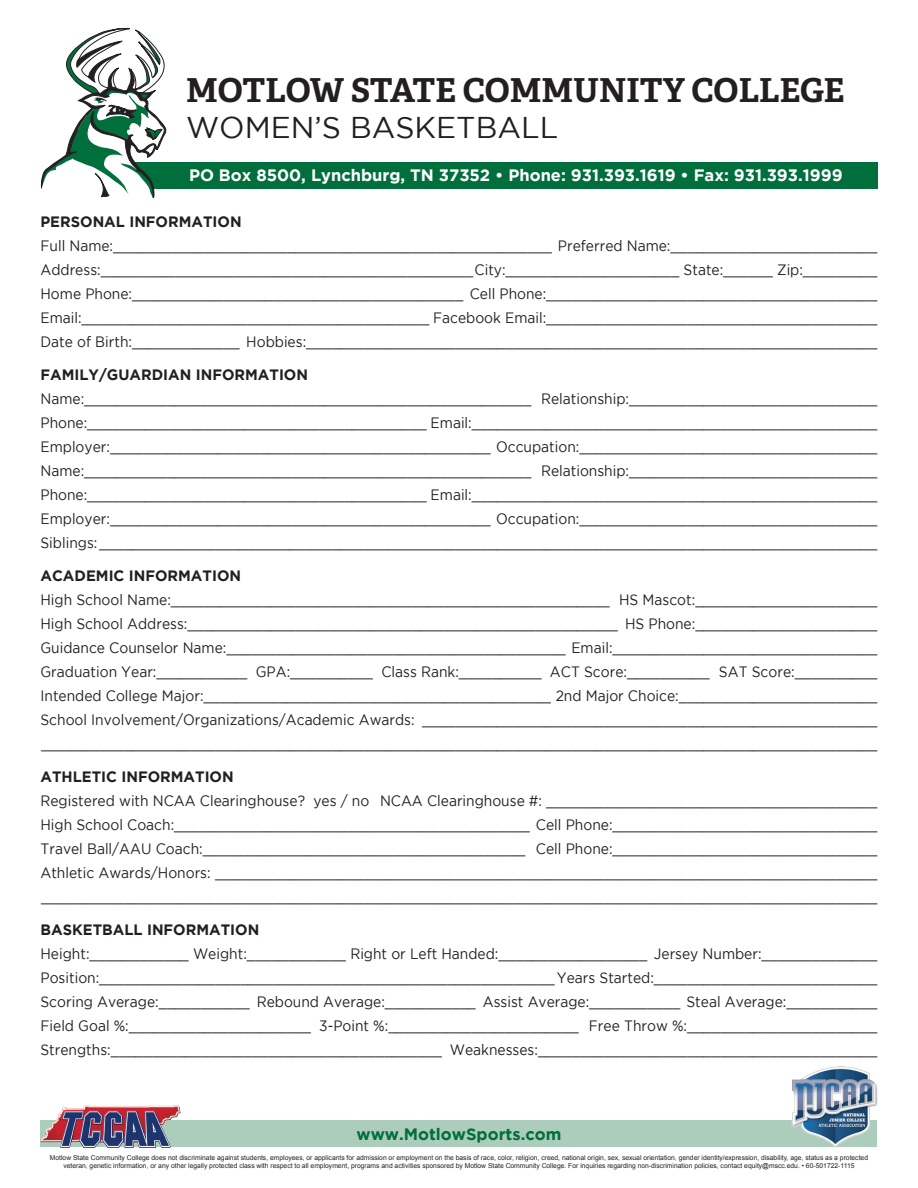
<style>
.page{position:relative;width:918px;height:1188px;background:#fff}
.page>*{position:absolute;margin:0;border:0;box-sizing:border-box;transform-origin:0 0}
.t1{font:700 33px "Adelle Basic";color:#231f20}
.t2{font:30px "Gotham";color:#231f20}
.t3{font:700 16.5px "Gotham";color:#fff}
.t4{font:700 16.5px "Gotham";color:#006f3c}
.t5{font:15px "Gotham";color:#231f20;scale:.92 1}
.t6{font:700 15px "Gotham";color:#231f20}
.t7{font:6.75px/8.1px "Arial";color:#231f20;text-align:center}
</style>
<div class="page">
<div style="left:133px;top:162px;width:745px;height:27px;background:#006f3c"></div>
<div style="left:40px;top:1120px;width:838px;height:28px;background:#adcdbc"></div>
<svg style="left:41px;top:27px;width:126px;height:170px"></svg>
<img style="left:40px;top:1105px;width:141px;height:43px">
<img style="left:791px;top:1066px;width:87px;height:81px">
<p class="t1" style="left:186px;top:69px;width:660px">MOTLOW STATE COMMUNITY COLLEGE</p>
<p class="t2" style="left:186px;top:111px;width:374px">WOMEN’S BASKETBALL</p>
<p class="t3" style="left:189px;top:166px;width:655px">PO Box 8500, Lynchburg, TN 37352 • Phone: 931.393.1619 • Fax: 931.393.1999</p>
<p class="t6" style="left:40px;top:213px;width:203px">PERSONAL INFORMATION</p>
<p class="t5" style="left:40px;top:237px;width:911px">Full Name:_____________________________________________________ Preferred Name:_________________________</p>
<p class="t5" style="left:40px;top:261px;width:911px">Address:_____________________________________________City:_____________________ State:______ Zip:_________</p>
<p class="t5" style="left:40px;top:285px;width:911px">Home Phone:________________________________________ Cell Phone:________________________________________</p>
<p class="t5" style="left:40px;top:309px;width:911px">Email:__________________________________________ Facebook Email:________________________________________</p>
<p class="t5" style="left:40px;top:333px;width:911px">Date of Birth:_____________ Hobbies:_____________________________________________________________________</p>
<p class="t6" style="left:40px;top:366px;width:269px">FAMILY/GUARDIAN INFORMATION</p>
<p class="t5" style="left:40px;top:390px;width:911px">Name:______________________________________________________ Relationship:______________________________</p>
<p class="t5" style="left:40px;top:414px;width:911px">Phone:_________________________________________ Email:_________________________________________________</p>
<p class="t5" style="left:40px;top:438px;width:911px">Employer:______________________________________________ Occupation:____________________________________</p>
<p class="t5" style="left:40px;top:462px;width:911px">Name:______________________________________________________ Relationship:______________________________</p>
<p class="t5" style="left:40px;top:486px;width:911px">Phone:_________________________________________ Email:_________________________________________________</p>
<p class="t5" style="left:40px;top:510px;width:911px">Employer:______________________________________________ Occupation:____________________________________</p>
<p class="t5" style="left:40px;top:534px;width:911px">Siblings:______________________________________________________________________________________________</p>
<p class="t6" style="left:40px;top:567px;width:202px">ACADEMIC INFORMATION</p>
<p class="t5" style="left:40px;top:591px;width:911px">High School Name:_____________________________________________________ HS Mascot:______________________</p>
<p class="t5" style="left:40px;top:615px;width:911px">High School Address:____________________________________________________ HS Phone:______________________</p>
<p class="t5" style="left:40px;top:639px;width:911px">Guidance Counselor Name:_________________________________________ Email:________________________________</p>
<p class="t5" style="left:40px;top:663px;width:911px">Graduation Year:___________ GPA:__________ Class Rank:__________ ACT Score:__________ SAT Score:__________</p>
<p class="t5" style="left:40px;top:687px;width:911px">Intended College Major:__________________________________________ 2nd Major Choice:________________________</p>
<p class="t5" style="left:40px;top:711px;width:911px">School Involvement/Organizations/Academic Awards: _______________________________________________________</p>
<p class="t5" style="left:41px;top:735px;width:910px">_____________________________________________________________________________________________________</p>
<p class="t6" style="left:40px;top:768px;width:195px">ATHLETIC INFORMATION</p>
<p class="t5" style="left:40px;top:792px;width:911px">Registered with NCAA Clearinghouse? yes / no NCAA Clearinghouse #: ________________________________________</p>
<p class="t5" style="left:40px;top:816px;width:911px">High School Coach:___________________________________________ Cell Phone:________________________________</p>
<p class="t5" style="left:40px;top:840px;width:911px">Travel Ball/AAU Coach:_______________________________________ Cell Phone:________________________________</p>
<p class="t5" style="left:40px;top:864px;width:911px">Athletic Awards/Honors: ________________________________________________________________________________</p>
<p class="t5" style="left:41px;top:888px;width:910px">_____________________________________________________________________________________________________</p>
<p class="t6" style="left:40px;top:921px;width:220px">BASKETBALL INFORMATION</p>
<p class="t5" style="left:40px;top:945px;width:911px">Height:____________ Weight:____________ Right or Left Handed:__________________ Jersey Number:______________</p>
<p class="t5" style="left:40px;top:969px;width:911px">Position:_______________________________________________________ Years Started:___________________________</p>
<p class="t5" style="left:40px;top:993px;width:911px">Scoring Average:___________ Rebound Average:___________ Assist Average:___________ Steal Average:___________</p>
<p class="t5" style="left:40px;top:1017px;width:911px">Field Goal %:______________________ 3-Point %:_______________________ Free Throw %:_______________________</p>
<p class="t5" style="left:40px;top:1041px;width:911px">Strengths:________________________________________ Weaknesses:_________________________________________</p>
<p class="t4" style="left:356px;top:1124px;width:207px">www.MotlowSports.com</p>
<p class="t7" style="left:50px;top:1154px;width:820px">Motlow State Community College does not discriminate against students, employees, or applicants for admission or employment on the basis of race, color, religion, creed, national origin, sex, sexual orientation, gender identity/expression, disability, age, status as a protected veteran, genetic information, or any other legally protected class with respect to all employment, programs and activities sponsored by Motlow State Community College. For inquiries regarding non-discrimination policies, contact equity@mscc.edu. • 60-501722-1115</p>
</div>
